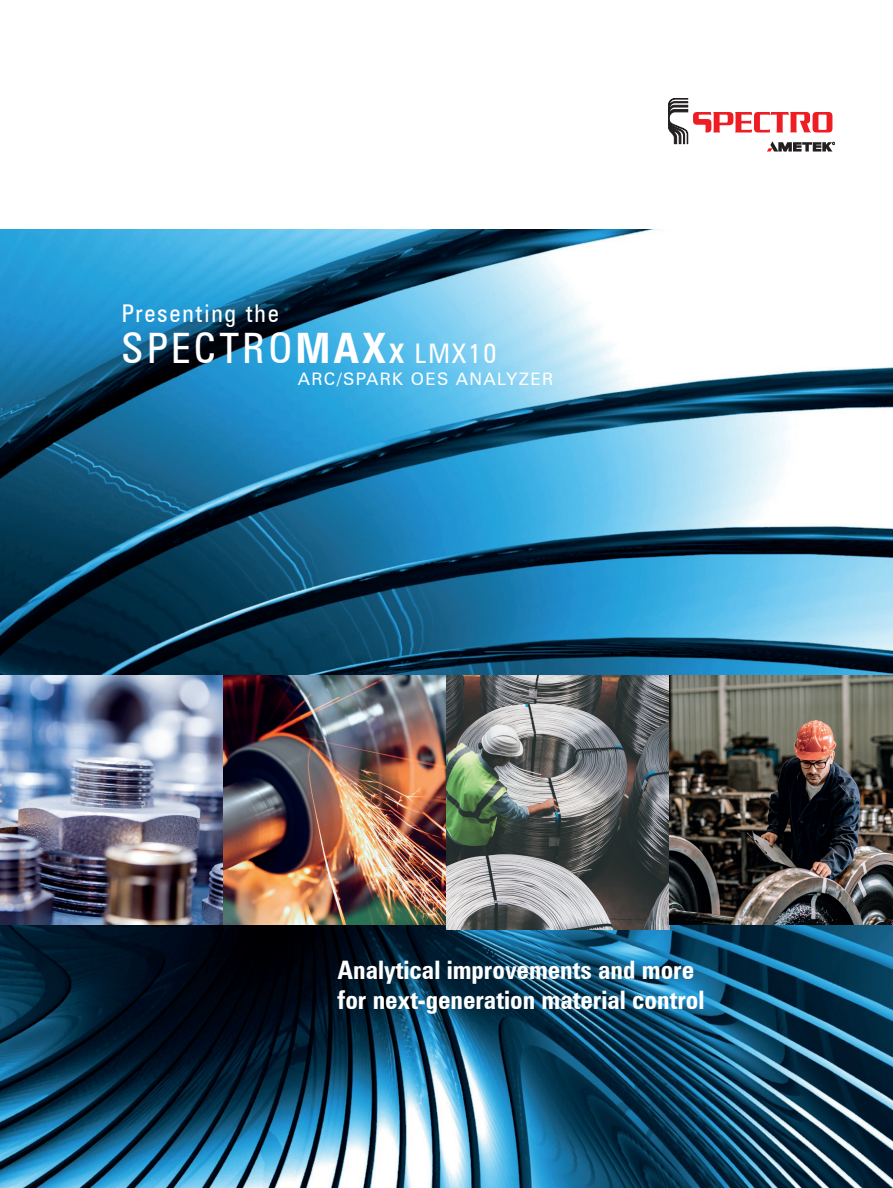
<style>
.page{position:relative;width:893px;height:1188px;background:#fff}
.page>*{position:absolute;margin:0;border:0;box-sizing:border-box;transform-origin:0 0}
.t1{font:condensed 42px "Zurich BT";letter-spacing:.075em;color:#fff}
.t2{font:700 condensed 25.5px/30px "Zurich BT";color:#fff}
.t3{font:condensed 24.45px "Zurich BT";letter-spacing:.075em;color:#fff}
.t4{font:17.25px "Zurich BT";letter-spacing:.075em;color:#fff}
.s1{font-weight:700}
.s2{font-weight:700;font-size:27px}
.s3{font-size:27px}
</style>
<div class="page">
<img style="left:0;top:230px;width:893px;height:958px">
<img style="left:0;top:675px;width:447px;height:250px">
<img style="left:447px;top:675px;width:223px;height:255px">
<img style="left:670px;top:675px;width:223px;height:250px">
<svg style="left:669px;top:99px;width:166px;height:53px"></svg>
<p class="t3" style="left:122px;top:298px;width:158px">Presenting the</p>
<h1 class="t1" style="left:122px;top:322px;width:376px">SPECTRO<span class="s1">MAX</span><span class="s2">X</span> <span class="s3">LMX10</span></h1>
<p class="t4" style="left:298px;top:369px;width:257px">ARC/SPARK OES ANALYZER</p>
<p class="t2" style="left:338px;top:955px;width:368px">Analytical improvements and more for next-generation material control</p>
</div>
